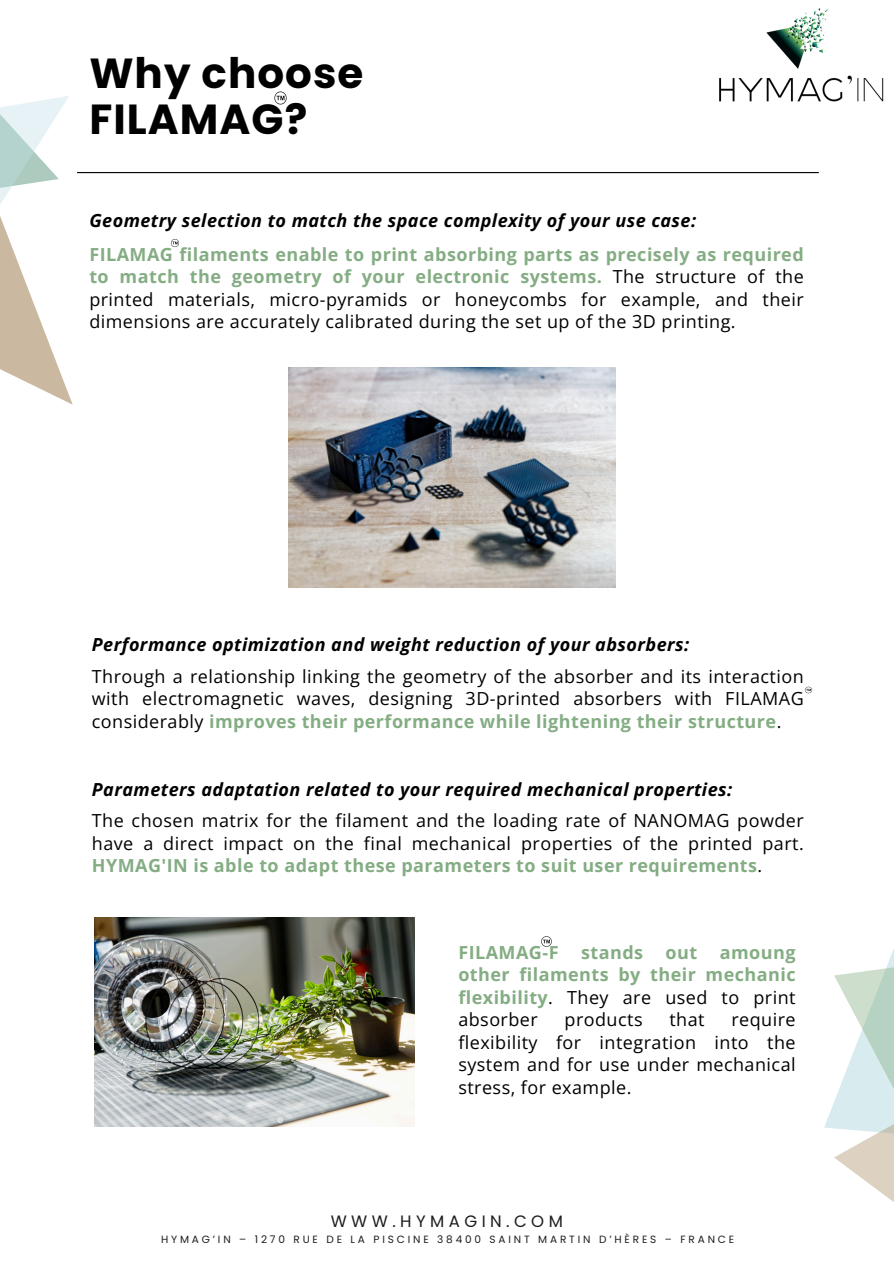
<style>
.page{position:relative;width:894px;height:1264px;background:#fff}
.page>*{position:absolute;margin:0;border:0;box-sizing:border-box;transform-origin:0 0}
.t1{font:700 42px/46.2px "Poppins";letter-spacing:.025em;color:#000}
.t2{font:18px/22.5px "Open Sans";letter-spacing:.025em;color:#000;text-align:justify}
.t3{font:italic 700 18px "Open Sans";letter-spacing:.025em;color:#000}
.t4{font:700 18px/22.5px "Open Sans";letter-spacing:.025em;color:#84ad83;text-align:justify}
.t5{font:16.5px "Poppins";letter-spacing:.27em;color:#1c1e1d}
.t6{font:10.5px "Poppins";letter-spacing:.27em;color:#1c1e1d}
.s1{font-weight:700;color:#84ad83}
.s2{font-weight:400;color:#000}
</style>
<div class="page">
<svg style="left:0;top:96px;width:73px;height:309px"></svg>
<svg style="left:824px;top:951px;width:69px;height:250px"></svg>
<img style="left:288px;top:368px;width:327px;height:219px">
<img style="left:719px;top:9px;width:165px;height:93px">
<hr style="left:77px;top:172px;width:741px;height:1px;background:#000">
<img style="left:94px;top:917px;width:320px;height:209px">
<img style="left:274px;top:91px;width:13px;height:14px">
<svg style="left:171px;top:239px;width:8px;height:8px"></svg>
<svg style="left:804px;top:686px;width:7px;height:8px"></svg>
<svg style="left:541px;top:936px;width:11px;height:11px"></svg>
<p class="t1" style="left:89px;top:50px;width:275px">Why choose<br>FILAMAG?</p>
<h2 class="t3" style="left:89px;top:208px;width:608px">Geometry selection to match the space complexity of your use case:</h2>
<h3 class="t2" style="left:89px;top:243px;width:715px"><span class="s1">FILAMAG filaments enable to print absorbing parts as precisely as required to match the geometry of your electronic systems.</span> The structure of the printed materials, micro-pyramids or honeycombs for example, and their dimensions are accurately calibrated during the set up of the 3D printing.</h3>
<h3 class="t3" style="left:92px;top:632px;width:599px">Performance optimization and weight reduction of your absorbers:</h3>
<p class="t2" style="left:92px;top:664px;width:713px">Through a relationship linking the geometry of the absorber and its interaction with electromagnetic waves, designing 3D-printed absorbers with FILAMAG considerably <span class="s1">improves their performance while lightening their structure</span>.</p>
<p class="t3" style="left:92px;top:776px;width:641px">Parameters adaptation related to your required mechanical properties:</p>
<h2 class="t2" style="left:92px;top:809px;width:713px">The chosen matrix for the filament and the loading rate of NANOMAG powder have a direct impact on the final mechanical properties of the printed part.<br><span class="s1">HYMAG'IN is able to adapt these parameters to suit user requirements</span>.</h2>
<p class="t4" style="left:458px;top:940px;width:339px">FILAMAG-F stands out amoung other filaments by their mechanic flexibility<span class="s2">. They are used to print absorber</span></p>
<p class="t2" style="left:564px;top:1007px;width:80px">products</p>
<p class="t2" style="left:669px;top:1007px;width:37px">that</p>
<p class="t2" style="left:458px;top:1007px;width:339px;text-indent:273px">require flexibility for integration into the system and for use under mechanical stress, for example.</p>
<h2 class="t5" style="left:330px;top:1209px;width:234px">WWW.HYMAGIN.COM</h2>
<h3 class="t6" style="left:161px;top:1231px;width:574px">HYMAG’IN – 1270 RUE DE LA PISCINE 38400 SAINT MARTIN D’HÈRES – FRANCE</h3>
</div>
